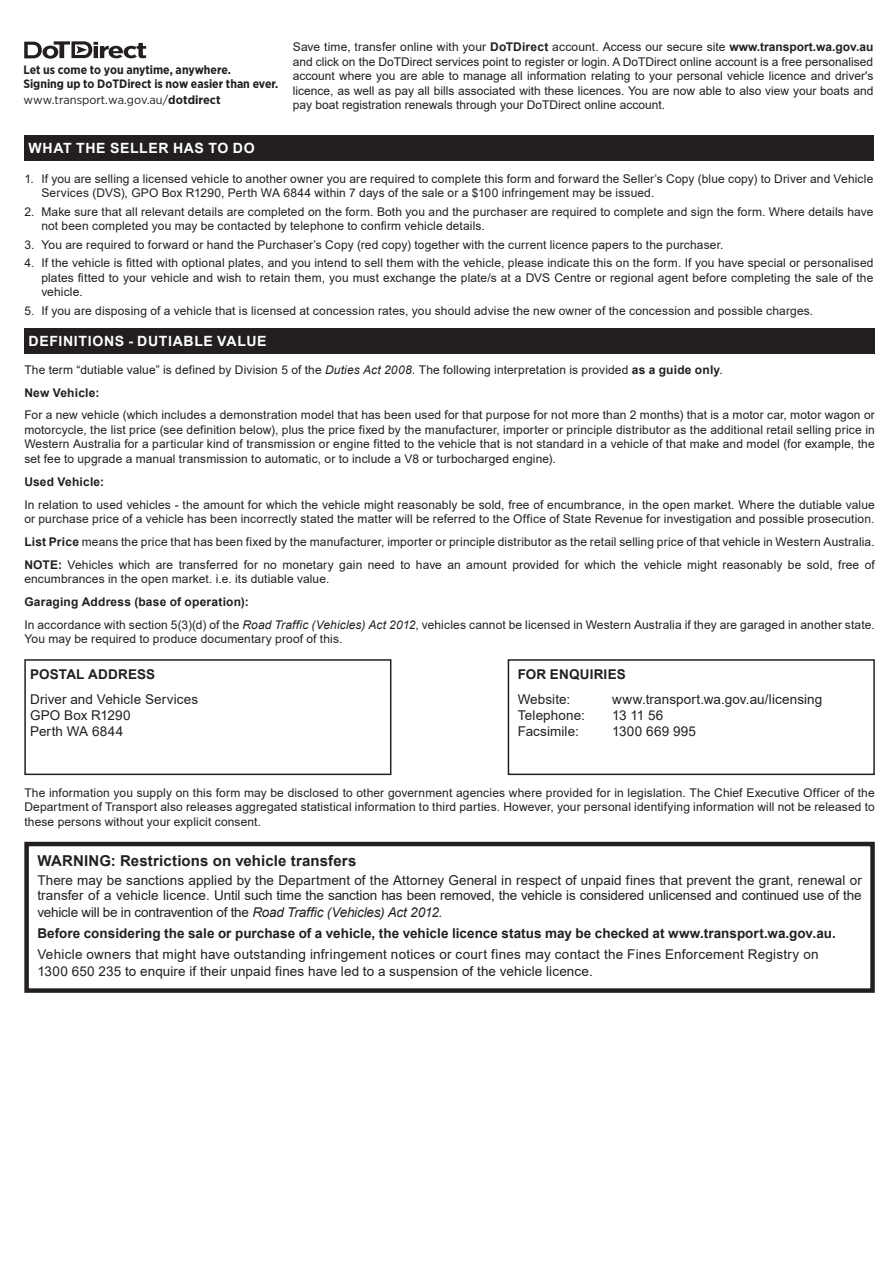
<style>
.page{position:relative;width:893px;height:1263px;background:#fff}
.page>*{position:absolute;margin:0;border:0;box-sizing:border-box;transform-origin:0 0}
.t1{font:700 15px "Arial";letter-spacing:.01em;color:#231f20}
.t2{font:700 14.1px "Arial";letter-spacing:.045em;color:#fff}
.t3{font:13.5px/16.2px "Arial";letter-spacing:.005em;color:#231f20}
.t4{font:700 13.5px/21px "Arial";letter-spacing:.005em;color:#231f20}
.t5{font:700 12.15px "Gotham Narrow";color:#231f20}
.t6{font:12px/14.4px "Arial";letter-spacing:.01em;color:#231f20}
.t7{font:700 12px "Arial";letter-spacing:.015em;color:#231f20}
.t8{font:11.85px "Gotham Narrow";color:#231f20;scale:1.07 1}
.s1{font-weight:700}
.s2{font-style:italic}
.s3{font-weight:400}
.s4{font-weight:400;font-style:italic}
</style>
<div class="page">
<div style="left:24px;top:659px;width:367px;height:116px;border:2px solid #231f20"></div>
<div style="left:508px;top:659px;width:367px;height:116px;border:2px solid #231f20"></div>
<div style="left:24px;top:328px;width:851px;height:26px;background:#231f20"></div>
<div style="left:24px;top:842px;width:851px;height:151px;border:4px solid #231f20"></div>
<div style="left:24px;top:135px;width:849px;height:26px;background:#231f20"></div>
<svg style="left:24px;top:41px;width:122px;height:18px"></svg>
<p class="t6" style="left:293px;top:40px;width:582px;text-align:justify">Save time, transfer online with your <span class="s1">DoTDirect</span> account. Access our secure site <span class="s1">www.transport.wa.gov.au </span>and click on the DoTDirect services point to register or login. A DoTDirect online account is a free personalised account where you are able to manage all information relating to your personal vehicle licence and driver's</p>
<p class="t5" style="left:23px;top:62px;width:209px">Let us come to you anytime, anywhere.</p>
<p class="t5" style="left:23px;top:76px;width:256px">Signing up to DoTDirect is now easier than ever.</p>
<p class="t6" style="left:293px;top:83px;width:582px">licence, as well as pay all bills associated with these licences. You are now able to also view your boats and</p>
<p class="t8" style="left:24px;top:93px;width:186px">www.transport.wa.gov.au/<span class="s1">dotdirect</span></p>
<p class="t6" style="left:293px;top:97px;width:374px">pay boat registration renewals through your DoTDirect online account.</p>
<p class="t2" style="left:29px;top:138px;width:228px">WHAT THE SELLER HAS TO DO</p>
<p class="t6" style="left:41px;top:171px;width:833px;text-indent:-17px">1. If you are selling a licensed vehicle to another owner you are required to complete this form and forward the Seller’s Copy (blue copy) to Driver and Vehicle<br>Services (DVS), GPO Box R1290, Perth WA 6844 within 7 days of the sale or a $100 infringement may be issued.</p>
<p class="t6" style="left:41px;top:204px;width:833px;text-indent:-17px">2. Make sure that all relevant details are completed on the form. Both you and the purchaser are required to complete and sign the form. Where details have not been completed you may be contacted by telephone to confirm vehicle details.</p>
<p class="t6" style="left:24px;top:237px;width:701px">3. You are required to forward or hand the Purchaser’s Copy (red copy) together with the current licence papers to the purchaser.</p>
<p class="t6" style="left:41px;top:256px;width:834px;text-align:justify;text-indent:-17px">4. If the vehicle is fitted with optional plates, and you intend to sell them with the vehicle, please indicate this on the form. If you have special or personalised plates fitted to your vehicle and wish to retain them, you must exchange the plate/s at a DVS Centre or regional agent before completing the sale of the vehicle.</p>
<p class="t6" style="left:24px;top:303px;width:790px">5. If you are disposing of a vehicle that is licensed at concession rates, you should advise the new owner of the concession and possible charges.</p>
<p class="t2" style="left:29px;top:331px;width:240px">DEFINITIONS - DUTIABLE VALUE</p>
<p class="t6" style="left:24px;top:358px;width:700px;line-height:23px">The term “dutiable value” is defined by Division 5 of the <span class="s2">Duties Act 2008.</span> The following interpretation is provided <span class="s1">as a guide only</span>.<br><span class="s1">New Vehicle:</span></p>
<p class="t6" style="left:24px;top:408px;width:852px;text-align:justify">For a new vehicle (which includes a demonstration model that has been used for that purpose for not more than 2 months) that is a motor car, motor wagon or motorcycle, the list price (see definition below), plus the price fixed by the manufacturer, importer or principle distributor as the additional retail selling price in Western Australia for a particular kind of transmission or engine fitted to the vehicle that is not standard in a vehicle of that make and model (for example, the set fee to upgrade a manual transmission to automatic, or to include a V8 or turbocharged engine).</p>
<p class="t7" style="left:24px;top:473px;width:81px">Used Vehicle:</p>
<p class="t6" style="left:24px;top:497px;width:852px">In relation to used vehicles - the amount for which the vehicle might reasonably be sold, free of encumbrance, in the open market. Where the dutiable value or purchase price of a vehicle has been incorrectly stated the matter will be referred to the Office of State Revenue for investigation and possible prosecution.</p>
<p class="t6" style="left:24px;top:530px;width:852px;line-height:23px"><span class="s1">List Price</span> means the price that has been fixed by the manufacturer, importer or principle distributor as the retail selling price of that vehicle in Western Australia.<br><span class="s1">NOTE:</span> Vehicles which are transferred for no monetary gain need to have an amount provided for which the vehicle might reasonably be sold, free of</p>
<p class="t6" style="left:24px;top:572px;width:307px">encumbrances in the open market. i.e. its dutiable value.</p>
<p class="t6" style="left:24px;top:590px;width:852px;line-height:23px"><span class="s1">Garaging Address (base of operation):<br></span>In accordance with section 5(3)(d) of the <span class="s2">Road Traffic (Vehicles) Act 2012</span>, vehicles cannot be licensed in Western Australia if they are garaged in another state.</p>
<p class="t6" style="left:24px;top:632px;width:320px">You may be required to produce documentary proof of this.</p>
<p class="t4" style="left:30px;top:664px;width:127px">POSTAL ADDRESS</p>
<p class="t3" style="left:30px;top:691px;width:170px">Driver and Vehicle Services<br>GPO Box R1290<br>Perth WA 6844</p>
<p class="t4" style="left:518px;top:664px;width:109px">FOR ENQUIRIES</p>
<p class="t3" style="left:518px;top:691px;width:54px">Website:</p>
<p class="t3" style="left:612px;top:691px;width:212px">www.transport.wa.gov.au/licensing</p>
<p class="t3" style="left:518px;top:707px;width:69px">Telephone:</p>
<p class="t3" style="left:612px;top:707px;width:53px">13 11 56</p>
<p class="t3" style="left:518px;top:723px;width:63px">Facsimile:</p>
<p class="t3" style="left:612px;top:723px;width:85px">1300 669 995</p>
<p class="t6" style="left:24px;top:785px;width:852px;text-align:justify">The information you supply on this form may be disclosed to other government agencies where provided for in legislation. The Chief Executive Officer of the Department of Transport also releases aggregated statistical information to third parties. However, your personal identifying information will not be released to these persons without your explicit consent.</p>
<p class="t1" style="left:37px;top:850px;width:321px">WARNING: Restrictions on vehicle transfers</p>
<p class="t3" style="left:37px;top:873px;width:826px;line-height:15px">There may be sanctions applied by the Department of the Attorney General in respect of unpaid fines that prevent the grant, renewal or transfer of a vehicle licence. Until such time the sanction has been removed, the vehicle is considered unlicensed and continued use of the</p>
<p class="t4" style="left:37px;top:902px;width:800px"><span class="s3">vehicle will be in contravention of the</span> <span class="s4">Road Traffic (Vehicles) Act 2012.<br></span>Before considering the sale or purchase of a vehicle, the vehicle licence status may be checked at www.transport.wa.gov.au.</p>
<p class="t3" style="left:37px;top:946px;width:783px;line-height:16.8px">Vehicle owners that might have outstanding infringement notices or court fines may contact the Fines Enforcement Registry on<br>1300 650 235 to enquire if their unpaid fines have led to a suspension of the vehicle licence.</p>
</div>
